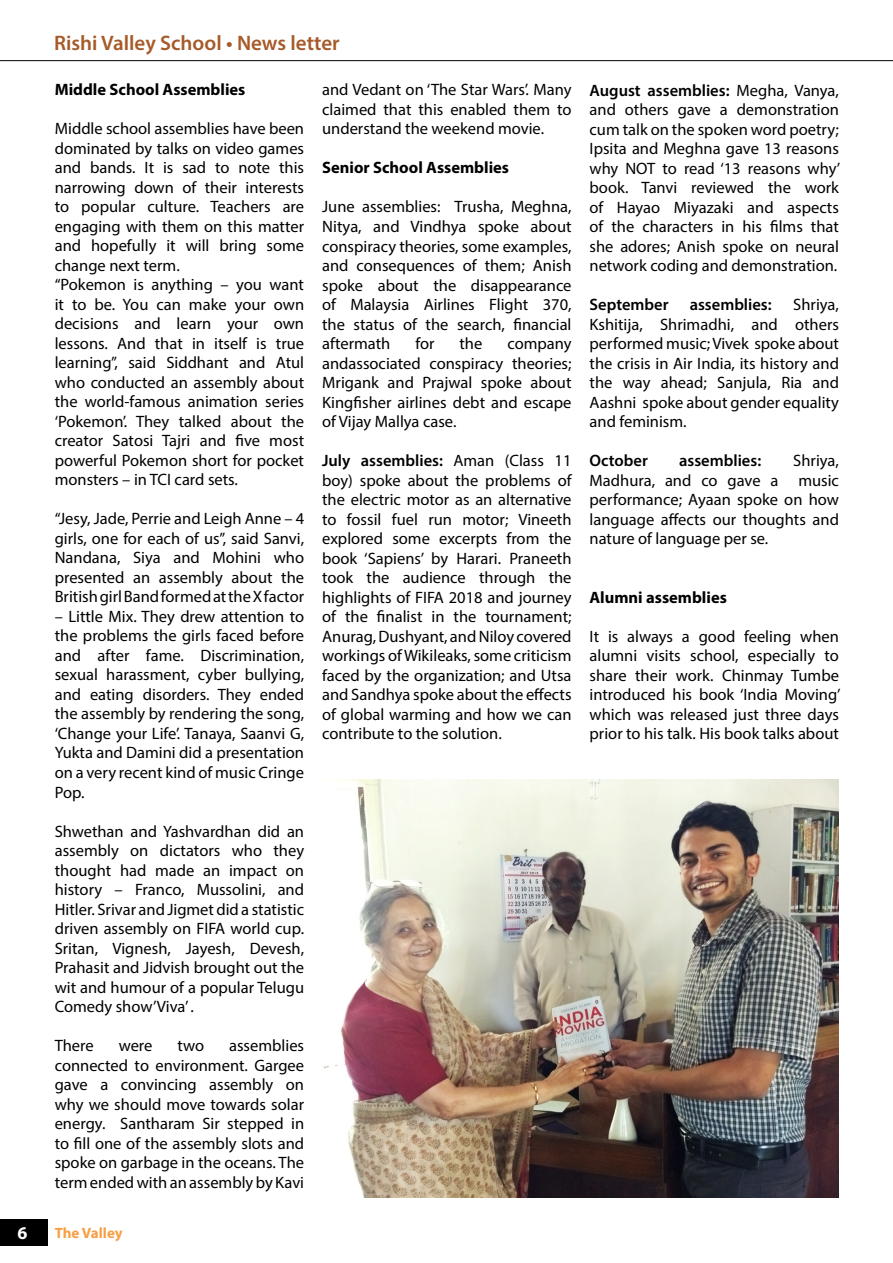
<style>
.page{position:relative;width:893px;height:1263px;background:#fff}
.page>*{position:absolute;margin:0;border:0;box-sizing:border-box;transform-origin:0 0}
.t1{font:600 21px "Myriad Pro";color:#a75a29}
.t2{font:700 18px "Myriad Pro";color:#fff}
.t3{font:16.5px/19.5px "Myriad Pro";color:#000;text-align:justify}
.t4{font:700 16.5px "Myriad Pro";color:#000}
.t5{font:600 16.5px "Myriad Pro";color:#000}
.t6{font:700 15px "Myriad Pro";color:#f79f45}
.s1{font-weight:600}
</style>
<div class="page">
<svg style="left:0;top:60px;width:893px;height:1px"></svg>
<div style="left:0;top:1219px;width:47px;height:26px;background:#000"></div>
<img style="left:323px;top:779px;width:516px;height:418px">
<p class="t1" style="left:54px;top:29px;width:287px">Rishi Valley School • News letter</p>
<p class="t4" style="left:55px;top:79px;width:192px">Middle School Assemblies</p>
<p class="t3" style="left:55px;top:119px;width:251px;text-align:left">Middle school assemblies have been dominated by talks on video games and bands. It is sad to note this narrowing down of their interests to popular culture. Teachers are engaging with them on this matter and hopefully it will bring some change next term.<br>“Pokemon is anything – you want it to be. You can make your own decisions and learn your own lessons. And that in itself is true learning”, said Siddhant and Atul who conducted an assembly about the world-famous animation series ‘Pokemon’. They talked about the creator Satosi Tajri and five most powerful Pokemon short for pocket monsters – in TCI card sets.</p>
<p class="t3" style="left:55px;top:509px;width:251px">“Jesy, Jade, Perrie and Leigh Anne – 4 girls, one for each of us”, said Sanvi, Nandana, Siya and Mohini who presented an assembly about the British girl Band formed at the X factor</p>
<p class="t3" style="left:55px;top:606px;width:251px">– Little Mix. They drew attention to the problems the girls faced before and after fame. Discrimination, sexual harassment, cyber bullying, and eating disorders. They ended the assembly by rendering the song, ‘Change your Life’. Tanaya, Saanvi G, Yukta and Damini did a presentation on a very recent kind of music Cringe Pop.</p>
<p class="t3" style="left:55px;top:821px;width:251px">Shwethan and Yashvardhan did an assembly on dictators who they thought had made an impact on history – Franco, Mussolini, and Hitler. Srivar and Jigmet did a statistic driven assembly on FIFA world cup.<br>Sritan, Vignesh, Jayesh, Devesh, Prahasit and Jidvish brought out the wit and humour of a popular Telugu Comedy show’Viva’ .</p>
<p class="t3" style="left:55px;top:1035px;width:41px">There</p>
<p class="t3" style="left:119px;top:1035px;width:35px">were</p>
<p class="t3" style="left:177px;top:1035px;width:28px">two</p>
<p class="t3" style="left:55px;top:1035px;width:251px;text-indent:174px">assemblies connected to environment. Gargee gave a convincing assembly on why we should move towards solar energy. Santharam Sir stepped in to fill one of the assembly slots and spoke on garbage in the oceans. The term ended with an assembly by Kavi</p>
<p class="t2" style="left:18px;top:1221px;width:11px">6</p>
<p class="t6" style="left:55px;top:1223px;width:69px">The Valley</p>
<p class="t3" style="left:322px;top:80px;width:251px">and Vedant on ‘The Star Wars’. Many claimed that this enabled them to understand the weekend movie.</p>
<p class="t4" style="left:322px;top:157px;width:188px">Senior School Assemblies</p>
<p class="t3" style="left:322px;top:197px;width:251px">June assemblies: Trusha, Meghna, Nitya, and Vindhya spoke about conspiracy theories, some examples, and consequences of them; Anish spoke about the disappearance of Malaysia Airlines Flight 370, the status of the search, financial aftermath</p>
<p class="t3" style="left:415px;top:333px;width:21px">for</p>
<p class="t3" style="left:459px;top:333px;width:24px">the</p>
<p class="t3" style="left:322px;top:333px;width:251px;text-indent:185px">company andassociated conspiracy theories; Mrigank and Prajwal spoke about Kingfisher airlines debt and escape of Vijay Mallya case.</p>
<p class="t3" style="left:322px;top:450px;width:251px"><span class="s1">July assemblies:</span> Aman (Class 11 boy) spoke about the problems of the electric motor as an alternative to fossil fuel run motor; Vineeth explored some excerpts from the book ‘Sapiens’ by Harari. Praneeth took the audience through the highlights of FIFA 2018 and journey of the finalist in the tournament; Anurag, Dushyant, and Niloy covered workings of Wikileaks, some criticism faced by the organization; and Utsa and Sandhya spoke about the effects of global warming and how we can contribute to the solution.</p>
<p class="t3" style="left:590px;top:80px;width:252px"><span class="s1">August assemblies:</span> Megha, Vanya, and others gave a demonstration cum talk on the spoken word poetry; Ipsita and Meghna gave 13 reasons why NOT to read ‘13 reasons why’ book. Tanvi reviewed the work of Hayao Miyazaki and aspects of the characters in his films that she adores; Anish spoke on neural network coding and demonstration.</p>
<p class="t5" style="left:590px;top:294px;width:81px">September</p>
<p class="t5" style="left:690px;top:294px;width:84px">assemblies:</p>
<p class="t3" style="left:590px;top:295px;width:251px;text-indent:204px">Shriya, Kshitija, Shrimadhi, and others performed music; Vivek spoke about the crisis in Air India, its history and the way ahead; Sanjula, Ria and Aashni spoke about gender equality and feminism.</p>
<p class="t5" style="left:590px;top:450px;width:60px">October</p>
<p class="t5" style="left:679px;top:450px;width:84px">assemblies:</p>
<p class="t3" style="left:590px;top:451px;width:251px;text-indent:204px">Shriya, Madhura, and co gave a music performance; Ayaan spoke on how language affects our thoughts and nature of language per se.</p>
<p class="t4" style="left:590px;top:586px;width:139px">Alumni assemblies</p>
<p class="t3" style="left:590px;top:626px;width:252px">It is always a good feeling when alumni visits school, especially to share their work. Chinmay Tumbe introduced his book ‘India Moving’ which was released just three days prior to his talk. His book talks about</p>
</div>
